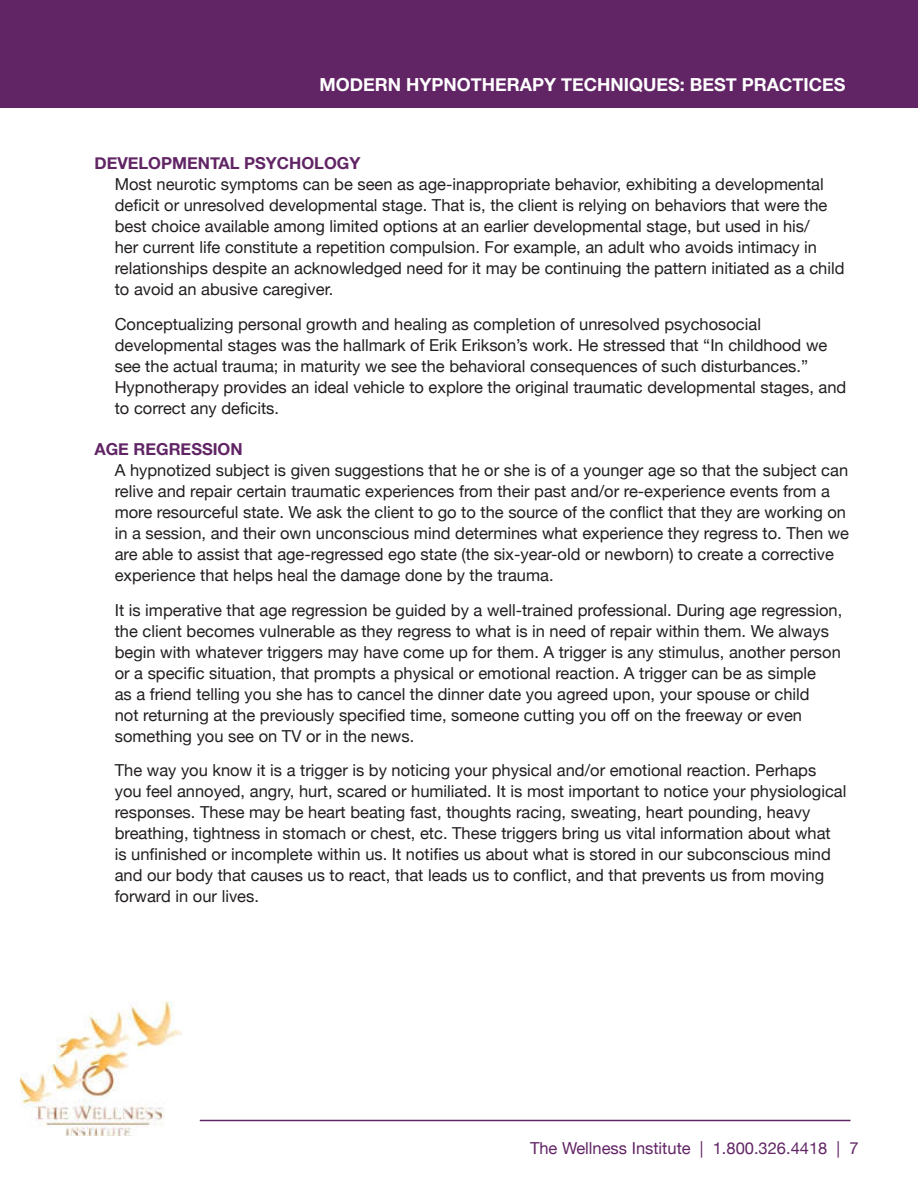
<style>
.page{position:relative;width:918px;height:1188px;background:#fff}
.page>*{position:absolute;margin:0;border:0;box-sizing:border-box;transform-origin:0 0}
.t1{font:700 18px "Helvetica Neue";color:#fff}
.t2{font:16.5px/21px "Helvetica Neue";color:#231f20}
.t3{font:16.5px "Helvetica Neue";color:#612465}
.t4{font:700 16.5px "Helvetica Neue";color:#612465}
</style>
<div class="page">
<hr style="left:200px;top:1120px;width:650px;height:1px;background:#612465">
<img style="left:21px;top:1001px;width:160px;height:134px">
<div style="left:0;top:0;width:918px;height:108px;background:#612465"></div>
<p class="t1" style="left:320px;top:78px;width:528px">MODERN HYPNOTHERAPY TECHNIQUES: BEST PRACTICES</p>
<p class="t4" style="left:94px;top:157px;width:267px">DEVELOPMENTAL PSYCHOLOGY</p>
<p class="t2" style="left:115px;top:175px;width:731px">Most neurotic symptoms can be seen as age-inappropriate behavior, exhibiting a developmental deficit or unresolved developmental stage. That is, the client is relying on behaviors that were the best choice available among limited options at an earlier developmental stage, but used in his/<br>her current life constitute a repetition compulsion. For example, an adult who avoids intimacy in relationships despite an acknowledged need for it may be continuing the pattern initiated as a child to avoid an abusive caregiver.</p>
<p class="t2" style="left:115px;top:312px;width:733px">Conceptualizing personal growth and healing as completion of unresolved psychosocial developmental stages was the hallmark of Erik Erikson’s work. He stressed that “In childhood we see the actual trauma; in maturity we see the behavioral consequences of such disturbances.” Hypnotherapy provides an ideal vehicle to explore the original traumatic developmental stages, and to correct any deficits.</p>
<p class="t4" style="left:94px;top:443px;width:150px">AGE REGRESSION</p>
<p class="t2" style="left:115px;top:459px;width:736px">A hypnotized subject is given suggestions that he or she is of a younger age so that the subject can relive and repair certain traumatic experiences from their past and/or re-experience events from a more resourceful state. We ask the client to go to the source of the conflict that they are working on in a session, and their own unconscious mind determines what experience they regress to. Then we are able to assist that age-regressed ego state (the six-year-old or newborn) to create a corrective experience that helps heal the damage done by the trauma.</p>
<p class="t2" style="left:115px;top:600px;width:729px">It is imperative that age regression be guided by a well-trained professional. During age regression, the client becomes vulnerable as they regress to what is in need of repair within them. We always begin with whatever triggers may have come up for them. A trigger is any stimulus, another person or a specific situation, that prompts a physical or emotional reaction. A trigger can be as simple<br>as a friend telling you she has to cancel the dinner date you agreed upon, your spouse or child<br>not returning at the previously specified time, someone cutting you off on the freeway or even something you see on TV or in the news.</p>
<p class="t2" style="left:115px;top:759px;width:733px">The way you know it is a trigger is by noticing your physical and/or emotional reaction. Perhaps you feel annoyed, angry, hurt, scared or humiliated. It is most important to notice your physiological responses. These may be heart beating fast, thoughts racing, sweating, heart pounding, heavy breathing, tightness in stomach or chest, etc. These triggers bring us vital information about what is unfinished or incomplete within us. It notifies us about what is stored in our subconscious mind and our body that causes us to react, that leads us to conflict, and that prevents us from moving forward in our lives.</p>
<p class="t3" style="left:530px;top:1141px;width:330px">The Wellness Institute | 1.800.326.4418 | 7</p>
</div>
